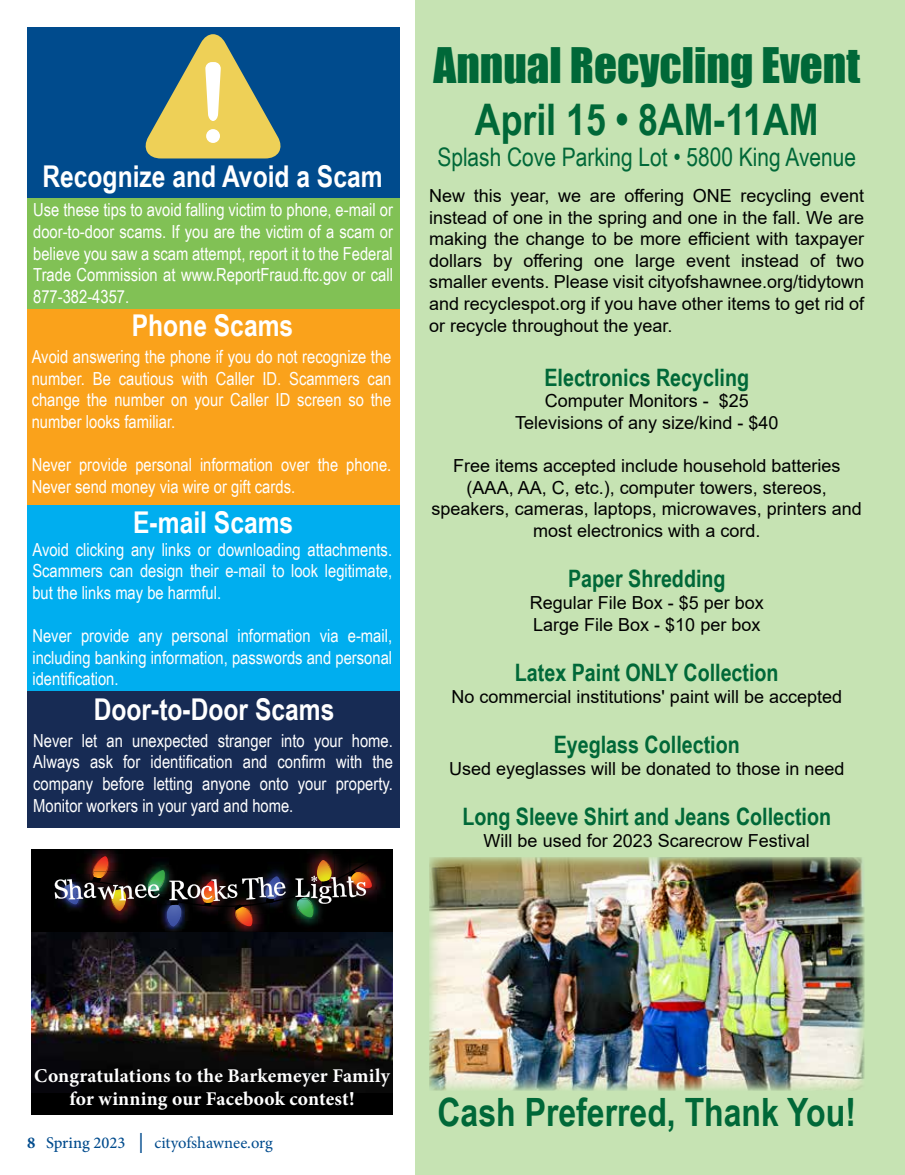
<style>
.page{position:relative;width:905px;height:1175px;background:#fff}
.page>*{position:absolute;margin:0;border:0;box-sizing:border-box;transform-origin:0 0}
.t1{font:45px "Impact";color:#006838}
.t2{font:700 43.5px "Arial Narrow";color:#006838}
.t3{font:700 39px "Arial Narrow";color:#006838}
.t4{font:700 30px "Arial Narrow";color:#fff}
.t5{font:25.5px "Arial Narrow";color:#006838}
.t6{font:700 24px "Arial Narrow";color:#006838}
.t7{font:700 19.5px/23.4px "Minion Pro";letter-spacing:.01em;color:#fff;text-align:center}
.t8{font:18px/21.6px "Arial Narrow";color:#fff;text-align:justify}
.t9{font:18px/21.6px "Arial";color:#000;text-align:center}
.t10{font:16.5px "Minion Pro";letter-spacing:-.005em;color:#004b8d}
.s1{font-weight:700}
.s2{font-weight:500}
.s3{font-family:"Arial Narrow"}
</style>
<div class="page">
<div style="left:27px;top:196px;width:372px;height:114px;background:#81c155"></div>
<div style="left:416px;top:0;width:488px;height:1174px;background:#c6e3b3"></div>
<div style="left:31px;top:924px;width:362px;height:191px;background:#000"></div>
<img style="left:31px;top:931px;width:362px;height:161px">
<img style="left:429px;top:857px;width:435px;height:233px">
<div style="left:27px;top:27px;width:372px;height:170px;background:#004b8d"></div>
<svg style="left:146px;top:34px;width:134px;height:124px"></svg>
<div style="left:27px;top:309px;width:372px;height:196px;background:#faa21b"></div>
<div style="left:27px;top:505px;width:372px;height:188px;background:#00aeef"></div>
<svg style="left:31px;top:849px;width:362px;height:82px;background:#231e1a"></svg>
<div style="left:27px;top:690px;width:372px;height:137px;background:#172b54"></div>
<h3 class="t4" style="left:42px;top:153px;width:342px">Recognize and Avoid a Scam</h3>
<p class="t8" style="left:33px;top:198px;width:361px">Use these tips to avoid falling victim to phone, e-mail or door-to-door scams. If you are the victim of a scam or believe you saw a scam attempt, report it to the Federal Trade Commission at www.ReportFraud.ftc.gov or call 877-382-4357.</p>
<h3 class="t4" style="left:132px;top:303px;width:163px">Phone Scams</h3>
<p class="t8" style="left:32px;top:345px;width:361px">Avoid answering the phone if you do not recognize the number. Be cautious with Caller ID. Scammers can change the number on your Caller ID screen so the number looks familiar.</p>
<p class="t8" style="left:32px;top:453px;width:361px">Never provide personal information over the phone.<br>Never send money via wire or gift cards.</p>
<h3 class="t4" style="left:133px;top:499px;width:161px">E-mail Scams</h3>
<p class="t8" style="left:32px;top:538px;width:361px">Avoid clicking any links or downloading attachments.<br>Scammers can design their e-mail to look legitimate, but the links may be harmful.</p>
<p class="t8" style="left:32px;top:624px;width:361px">Never provide any personal information via e-mail, including banking information, passwords and personal identification.</p>
<h3 class="t4" style="left:94px;top:686px;width:242px">Door-to-Door Scams</h3>
<p class="t8" style="left:33px;top:729px;width:361px">Never let an unexpected stranger into your home.<br>Always ask for identification and confirm with the company before letting anyone onto your property.<br>Monitor workers in your yard and home.</p>
<h1 class="t1" style="left:433px;top:30px;width:428px">Annual Recycling Event</h1>
<h2 class="t2" style="left:475px;top:87px;width:345px">April 15 • 8AM-11AM</h2>
<h3 class="t5" style="left:437px;top:138px;width:420px">Splash Cove Parking Lot • 5800 King Avenue</h3>
<p class="t9" style="left:429px;top:185px;width:436px;text-align:justify">New this year, we are offering ONE recycling event instead of one in the spring and one in the fall. We are making the change to be more efficient with taxpayer dollars by offering one large event instead of two smaller events. Please visit cityofshawnee.org/tidytown and recyclespot.org if you have other items to get rid of or recycle throughout the year.</p>
<h3 class="t6" style="left:544px;top:359px;width:206px">Electronics Recycling</h3>
<p class="t9" style="left:515px;top:390px;width:265px">Computer Monitors - $25<br>Televisions of any size/kind - $40</p>
<p class="t9" style="left:431px;top:455px;width:432px">Free items accepted include household batteries (AAA, AA, C, etc.), computer towers, stereos, speakers, cameras, laptops, microwaves, printers and most electronics with a cord.</p>
<h3 class="t6" style="left:568px;top:560px;width:159px">Paper Shredding</h3>
<p class="t9" style="left:529px;top:591px;width:236px;text-align:left">Regular File Box - $5 per box<br>Large File Box - $10 per box</p>
<h3 class="t6" style="left:515px;top:654px;width:265px">Latex Paint ONLY Collection</h3>
<p class="t9" style="left:451px;top:685px;width:392px">No commercial institutions' paint will be accepted</p>
<h3 class="t6" style="left:553px;top:726px;width:187px">Eyeglass Collection</h3>
<p class="t9" style="left:449px;top:757px;width:397px">Used eyeglasses will be donated to those in need</p>
<h3 class="t6" style="left:462px;top:798px;width:370px">Long Sleeve Shirt and Jeans Collection</h3>
<p class="t9" style="left:483px;top:829px;width:328px">Will be used for 2023 Scarecrow Festival</p>
<p class="t7" style="left:34px;top:1063px;width:357px">Congratulations to the Barkemeyer Family for winning our Facebook contest!</p>
<p class="t10" style="left:27px;top:1131px;width:247px"><span class="s1">8</span> <span class="s2">Spring 2023</span> <span class="s3">│</span> cityofshawnee.org</p>
<h3 class="t3" style="left:437px;top:1083px;width:420px">Cash Preferred, Thank You!</h3>
</div>
